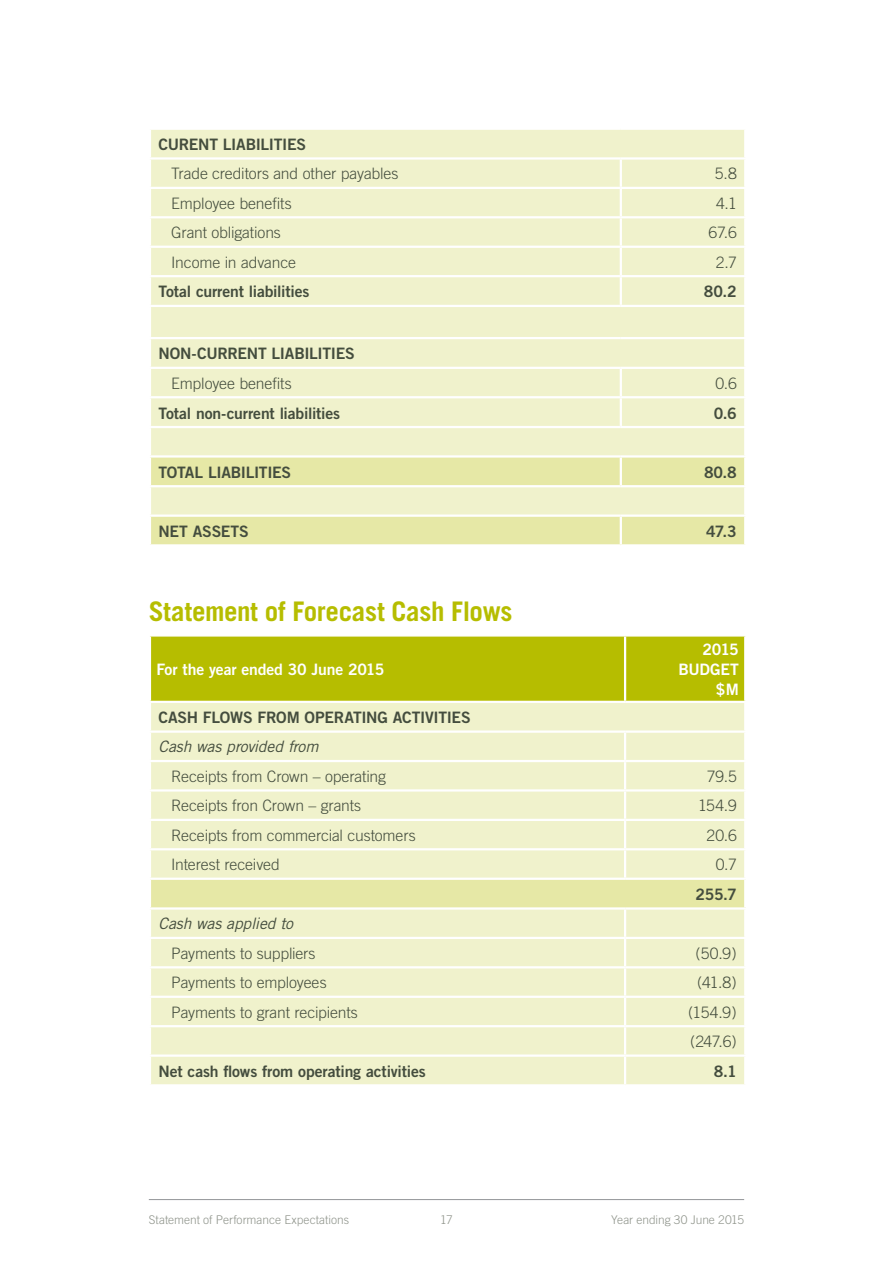
<style>
.page{position:relative;width:893px;height:1263px;background:#fff}
.page>*{position:absolute;margin:0;border:0;box-sizing:border-box;transform-origin:0 0}
.t1{font:700 27px "Trade Gothic";letter-spacing:-.01em;color:#b6bd00}
.t2{font:300 15.75px/29.4px "Trade Gothic";letter-spacing:-.01em;color:#444d3e}
.t3{font:15.75px "Trade Gothic Bold Two";letter-spacing:-.015em;color:#444d3e}
.t4{font:15.75px/20.2px "Trade Gothic Bold Two";letter-spacing:-.015em;color:#fff;text-align:right}
.t5{font:italic 15.75px "Trade Gothic";letter-spacing:-.01em;color:#444d3e}
.t6{font:300 12px "Trade Gothic";letter-spacing:-.005em;color:#8f948b}
</style>
<div class="page">
<hr style="left:149px;top:1199px;width:595px;height:1px;background:#939598">
<div style="left:151px;top:130px;width:593px;height:325px;background:#f0f2cc"></div>
<svg style="left:151px;top:458px;width:593px;height:86px;fill:#e6e8a6"></svg>
<hr style="left:620px;top:160px;width:2px;height:27px;background:#fff">
<hr style="left:149px;top:187px;width:472px;height:2px;background:#fff">
<hr style="left:621px;top:187px;width:125px;height:2px;background:#fff">
<hr style="left:620px;top:189px;width:2px;height:27px;background:#fff">
<hr style="left:149px;top:216px;width:472px;height:2px;background:#fff">
<hr style="left:621px;top:216px;width:125px;height:2px;background:#fff">
<hr style="left:620px;top:218px;width:2px;height:28px;background:#fff">
<hr style="left:149px;top:246px;width:472px;height:2px;background:#fff">
<hr style="left:621px;top:246px;width:125px;height:2px;background:#fff">
<hr style="left:620px;top:248px;width:2px;height:27px;background:#fff">
<hr style="left:149px;top:275px;width:472px;height:2px;background:#fff">
<hr style="left:621px;top:275px;width:125px;height:2px;background:#fff">
<hr style="left:620px;top:277px;width:2px;height:28px;background:#fff">
<hr style="left:149px;top:305px;width:472px;height:2px;background:#fff">
<hr style="left:621px;top:305px;width:125px;height:2px;background:#fff">
<hr style="left:620px;top:369px;width:2px;height:27px;background:#fff">
<hr style="left:149px;top:396px;width:472px;height:2px;background:#fff">
<hr style="left:621px;top:396px;width:125px;height:2px;background:#fff">
<hr style="left:620px;top:398px;width:2px;height:28px;background:#fff">
<hr style="left:149px;top:426px;width:472px;height:2px;background:#fff">
<hr style="left:621px;top:426px;width:125px;height:2px;background:#fff">
<hr style="left:620px;top:458px;width:2px;height:27px;background:#fff">
<hr style="left:149px;top:485px;width:472px;height:2px;background:#fff">
<hr style="left:621px;top:485px;width:125px;height:2px;background:#fff">
<hr style="left:620px;top:517px;width:2px;height:27px;background:#fff">
<hr style="left:149px;top:157px;width:472px;height:3px;background:#fff">
<hr style="left:621px;top:157px;width:125px;height:3px;background:#fff">
<hr style="left:149px;top:337px;width:472px;height:2px;background:#fff">
<hr style="left:621px;top:337px;width:125px;height:2px;background:#fff">
<hr style="left:149px;top:367px;width:472px;height:2px;background:#fff">
<hr style="left:621px;top:367px;width:125px;height:2px;background:#fff">
<hr style="left:149px;top:514px;width:472px;height:3px;background:#fff">
<hr style="left:621px;top:514px;width:125px;height:3px;background:#fff">
<div style="left:151px;top:636px;width:593px;height:65px;background:#b6bd00"></div>
<div style="left:151px;top:703px;width:593px;height:381px;background:#f0f2cc"></div>
<div style="left:150px;top:879px;width:595px;height:29px;background:#e6e8a6"></div>
<hr style="left:624px;top:636px;width:2px;height:65px;background:#fff">
<hr style="left:624px;top:733px;width:2px;height:27px;background:#fff">
<hr style="left:149px;top:760px;width:476px;height:2px;background:#fff">
<hr style="left:625px;top:760px;width:121px;height:2px;background:#fff">
<hr style="left:624px;top:762px;width:2px;height:27px;background:#fff">
<hr style="left:149px;top:789px;width:476px;height:2px;background:#fff">
<hr style="left:625px;top:789px;width:121px;height:2px;background:#fff">
<hr style="left:624px;top:791px;width:2px;height:28px;background:#fff">
<hr style="left:149px;top:819px;width:476px;height:2px;background:#fff">
<hr style="left:625px;top:819px;width:121px;height:2px;background:#fff">
<hr style="left:624px;top:821px;width:2px;height:27px;background:#fff">
<hr style="left:149px;top:848px;width:476px;height:2px;background:#fff">
<hr style="left:625px;top:848px;width:121px;height:2px;background:#fff">
<hr style="left:624px;top:850px;width:2px;height:28px;background:#fff">
<hr style="left:149px;top:878px;width:476px;height:2px;background:#fff">
<hr style="left:625px;top:878px;width:121px;height:2px;background:#fff">
<hr style="left:624px;top:910px;width:2px;height:27px;background:#fff">
<hr style="left:149px;top:937px;width:476px;height:2px;background:#fff">
<hr style="left:625px;top:937px;width:121px;height:2px;background:#fff">
<hr style="left:624px;top:939px;width:2px;height:27px;background:#fff">
<hr style="left:149px;top:966px;width:476px;height:2px;background:#fff">
<hr style="left:625px;top:966px;width:121px;height:2px;background:#fff">
<hr style="left:624px;top:968px;width:2px;height:28px;background:#fff">
<hr style="left:149px;top:996px;width:476px;height:2px;background:#fff">
<hr style="left:625px;top:996px;width:121px;height:2px;background:#fff">
<hr style="left:624px;top:998px;width:2px;height:27px;background:#fff">
<hr style="left:149px;top:1025px;width:476px;height:2px;background:#fff">
<hr style="left:625px;top:1025px;width:121px;height:2px;background:#fff">
<hr style="left:624px;top:1027px;width:2px;height:27px;background:#fff">
<hr style="left:149px;top:1054px;width:476px;height:3px;background:#fff">
<hr style="left:625px;top:1054px;width:121px;height:3px;background:#fff">
<hr style="left:624px;top:1057px;width:2px;height:27px;background:#fff">
<hr style="left:149px;top:730px;width:476px;height:3px;background:#fff">
<hr style="left:625px;top:730px;width:121px;height:3px;background:#fff">
<hr style="left:149px;top:880px;width:2px;height:27px;background:#fff">
<hr style="left:744px;top:880px;width:2px;height:27px;background:#fff">
<hr style="left:149px;top:907px;width:476px;height:3px;background:#fff">
<hr style="left:625px;top:907px;width:121px;height:3px;background:#fff">
<p class="t3" style="left:158px;top:135px;width:149px">CURENT LIABILITIES</p>
<p class="t2" style="left:171px;top:159px;width:229px">Trade creditors and other payables</p>
<p class="t2" style="left:715px;top:159px;width:23px">5.8</p>
<p class="t2" style="left:171px;top:188px;width:122px">Employee benefits</p>
<p class="t2" style="left:716px;top:188px;width:22px">4.1</p>
<p class="t2" style="left:171px;top:218px;width:111px">Grant obligations</p>
<p class="t2" style="left:708px;top:218px;width:30px">67.6</p>
<p class="t2" style="left:171px;top:247px;width:126px">Income in advance</p>
<p class="t2" style="left:716px;top:247px;width:22px">2.7</p>
<p class="t3" style="left:158px;top:282px;width:153px">Total current liabilities</p>
<p class="t3" style="left:704px;top:282px;width:34px">80.2</p>
<p class="t3" style="left:158px;top:344px;width:198px">NON-CURRENT LIABILITIES</p>
<p class="t2" style="left:171px;top:368px;width:122px">Employee benefits</p>
<p class="t2" style="left:715px;top:368px;width:23px">0.6</p>
<p class="t3" style="left:158px;top:403px;width:183px">Total non-current liabilities</p>
<p class="t3" style="left:714px;top:403px;width:24px">0.6</p>
<p class="t3" style="left:158px;top:462px;width:134px">TOTAL LIABILITIES</p>
<p class="t3" style="left:704px;top:462px;width:34px">80.8</p>
<p class="t3" style="left:158px;top:521px;width:92px">NET ASSETS</p>
<p class="t3" style="left:706px;top:521px;width:32px">47.3</p>
<h1 class="t1" style="left:149px;top:594px;width:365px">Statement of Forecast Cash Flows</h1>
<p class="t4" style="left:156px;top:659px;width:230px">For the year ended 30 June 2015</p>
<p class="t4" style="left:678px;top:639px;width:62px">2015<br>BUDGET $M</p>
<p class="t3" style="left:158px;top:708px;width:314px">CASH FLOWS FROM OPERATING ACTIVITIES</p>
<p class="t5" style="left:158px;top:737px;width:161px">Cash was provided from</p>
<p class="t2" style="left:171px;top:761px;width:216px">Receipts from Crown – operating</p>
<p class="t2" style="left:707px;top:761px;width:32px">79.5</p>
<p class="t2" style="left:171px;top:791px;width:192px">Receipts fron Crown – grants</p>
<p class="t2" style="left:698px;top:791px;width:40px">154.9</p>
<p class="t2" style="left:171px;top:820px;width:246px">Receipts from commercial customers</p>
<p class="t2" style="left:706px;top:820px;width:32px">20.6</p>
<p class="t2" style="left:171px;top:850px;width:110px">Interest received</p>
<p class="t2" style="left:716px;top:850px;width:22px">0.7</p>
<p class="t3" style="left:696px;top:885px;width:43px">255.7</p>
<p class="t5" style="left:158px;top:914px;width:136px">Cash was applied to</p>
<p class="t2" style="left:171px;top:938px;width:146px">Payments to suppliers</p>
<p class="t2" style="left:695px;top:938px;width:43px">(50.9)</p>
<p class="t2" style="left:171px;top:968px;width:157px">Payments to employees</p>
<p class="t2" style="left:697px;top:968px;width:41px">(41.8)</p>
<p class="t2" style="left:171px;top:997px;width:188px">Payments to grant recipients</p>
<p class="t2" style="left:688px;top:997px;width:50px">(154.9) (247.6)</p>
<p class="t3" style="left:158px;top:1061px;width:269px">Net cash flows from operating activities</p>
<p class="t3" style="left:714px;top:1061px;width:24px">8.1</p>
<p class="t6" style="left:149px;top:1212px;width:202px">Statement of Performance Expectations</p>
<p class="t6" style="left:440px;top:1212px;width:14px">17</p>
<p class="t6" style="left:611px;top:1212px;width:134px">Year ending 30 June 2015</p>
</div>
